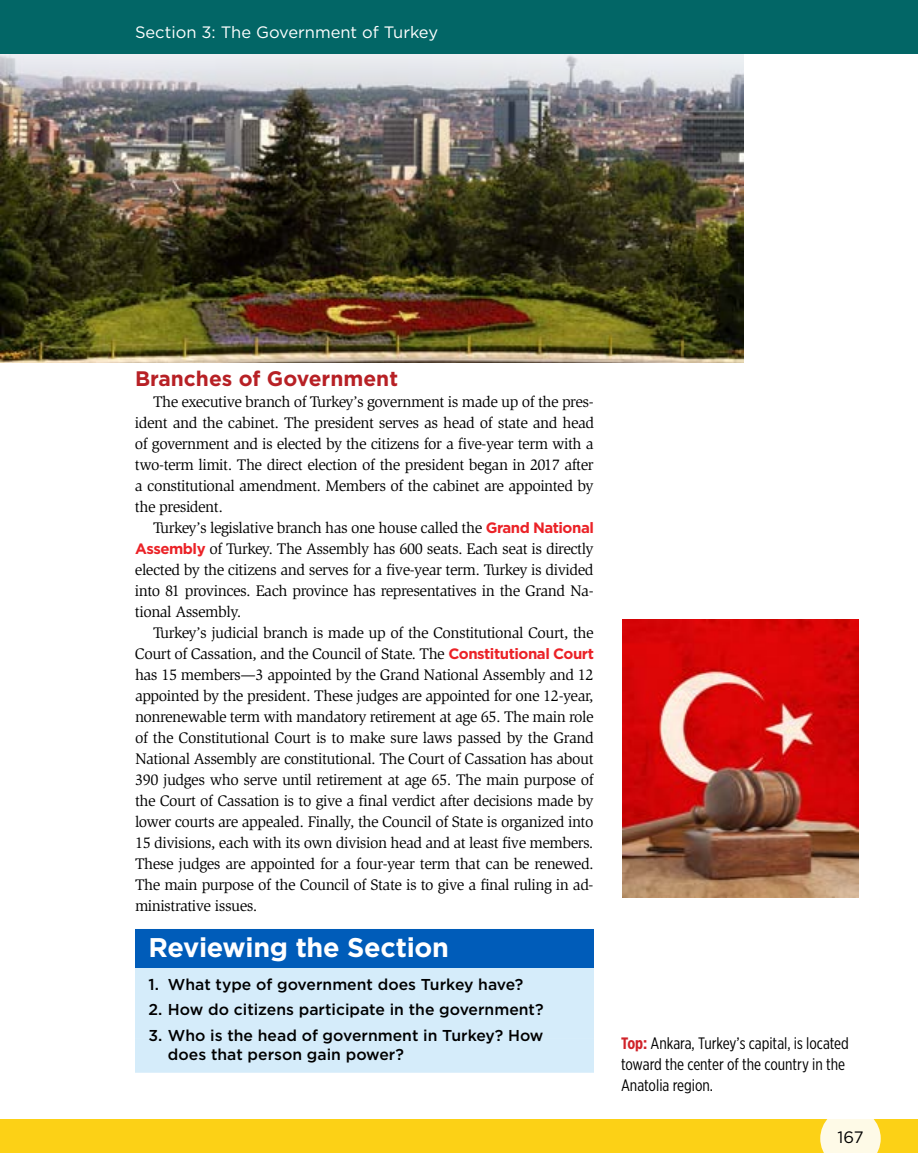
<style>
.page{position:relative;width:918px;height:1175px;background:#fff}
.page>*{position:absolute;margin:0;border:0;box-sizing:border-box;transform-origin:0 0}
.t1{font:700 27px "Gotham";letter-spacing:-.01em;color:#fff}
.t2{font:700 21px "Gotham";color:#b72025}
.t3{font:16.5px/21px "Gotham X Narrow";color:#000}
.t4{font:16.5px "Gotham";color:#fff}
.t5{font:16.5px "Gotham";color:#000}
.t6{font:15.75px/21px "Slimbach Std";letter-spacing:-.03em;color:#000;text-align:justify}
.t7{font:500 15.75px/18.9px "Gotham";color:#000}
.s1{font-family:"Gotham";font-weight:700;font-size:15px;color:#eb2227}
.s2{font-weight:700;color:#d0232a}
</style>
<div class="page">
<img style="left:0;top:54px;width:743px;height:308px">
<div style="left:135px;top:929px;width:459px;height:39px;background:#005cb9"></div>
<div style="left:135px;top:968px;width:459px;height:45px;background:#d5ecfa"></div>
<div style="left:135px;top:993px;width:459px;height:45px;background:#d5ecfa"></div>
<div style="left:135px;top:1038px;width:459px;height:34px;background:#d5ecfa"></div>
<img style="left:622px;top:620px;width:236px;height:277px">
<div style="left:0;top:1119px;width:918px;height:33px;background:#fcd116"></div>
<div style="left:0;top:0;width:918px;height:54px;background:#026666"></div>
<svg style="left:820px;top:1108px;width:61px;height:60px;fill:#fefae7"></svg>
<p class="t4" style="left:135px;top:22px;width:305px">Section 3: The Government of Turkey</p>
<h2 class="t2" style="left:135px;top:365px;width:265px">Branches of Government</h2>
<p class="t6" style="left:135px;top:391px;width:461px;text-indent:18px">The executive branch of Turkey’s government is made up of the pres&shy;ident and the cabinet. The president serves as head of state and head of government and is elected by the citizens for a five-year term with a two-term limit. The direct election of the president began in 2017 after a constitutional amendment. Members of the cabinet are appointed by the president.</p>
<p class="t6" style="left:135px;top:517px;width:461px;text-indent:18px">Turkey’s legislative branch has one house called the <span class="s1">Grand National Assembly</span> of Turkey. The Assembly has 600 seats. Each seat is directly elected by the citizens and serves for a five-year term. Turkey is divided into 81 provinces. Each province has representatives in the Grand Na&shy;tional Assembly.</p>
<p class="t6" style="left:135px;top:622px;width:461px;text-indent:18px">Turkey’s judicial branch is made up of the Constitutional Court, the Court of Cassation, and the Council of State. The <span class="s1">Constitutional Court </span>has 15 members—3 appointed by the Grand National Assembly and 12 appointed by the president. These judges are appointed for one 12-year, nonrenewable term with mandatory retirement at age 65. The main role of the Constitutional Court is to make sure laws passed by the Grand National Assembly are constitutional. The Court of Cassation has about 390 judges who serve until retirement at age 65. The main purpose of the Court of Cassation is to give a final verdict after decisions made by lower courts are appealed. Finally, the Council of State is organized into 15 divisions, each with its own division head and at least five members.<br>These judges are appointed for a four-year term that can be renewed.<br>The main purpose of the Council of State is to give a final ruling in ad&shy;ministrative issues.</p>
<h1 class="t1" style="left:148px;top:929px;width:302px">Reviewing the Section</h1>
<p class="t7" style="left:148px;top:974px;width:376px">1. What type of government does Turkey have?</p>
<p class="t7" style="left:148px;top:1000px;width:397px">2. How do citizens participate in the government?</p>
<p class="t7" style="left:168px;top:1025px;width:377px;text-indent:-19px">3. Who is the head of government in Turkey? How does that person gain power?</p>
<p class="t3" style="left:621px;top:1032px;width:229px"><span class="s2">Top:</span> Ankara, Turkey’s capital, is located toward the center of the country in the<br>Anatolia region.</p>
<p class="t5" style="left:837px;top:1126px;width:28px">167</p>
</div>
